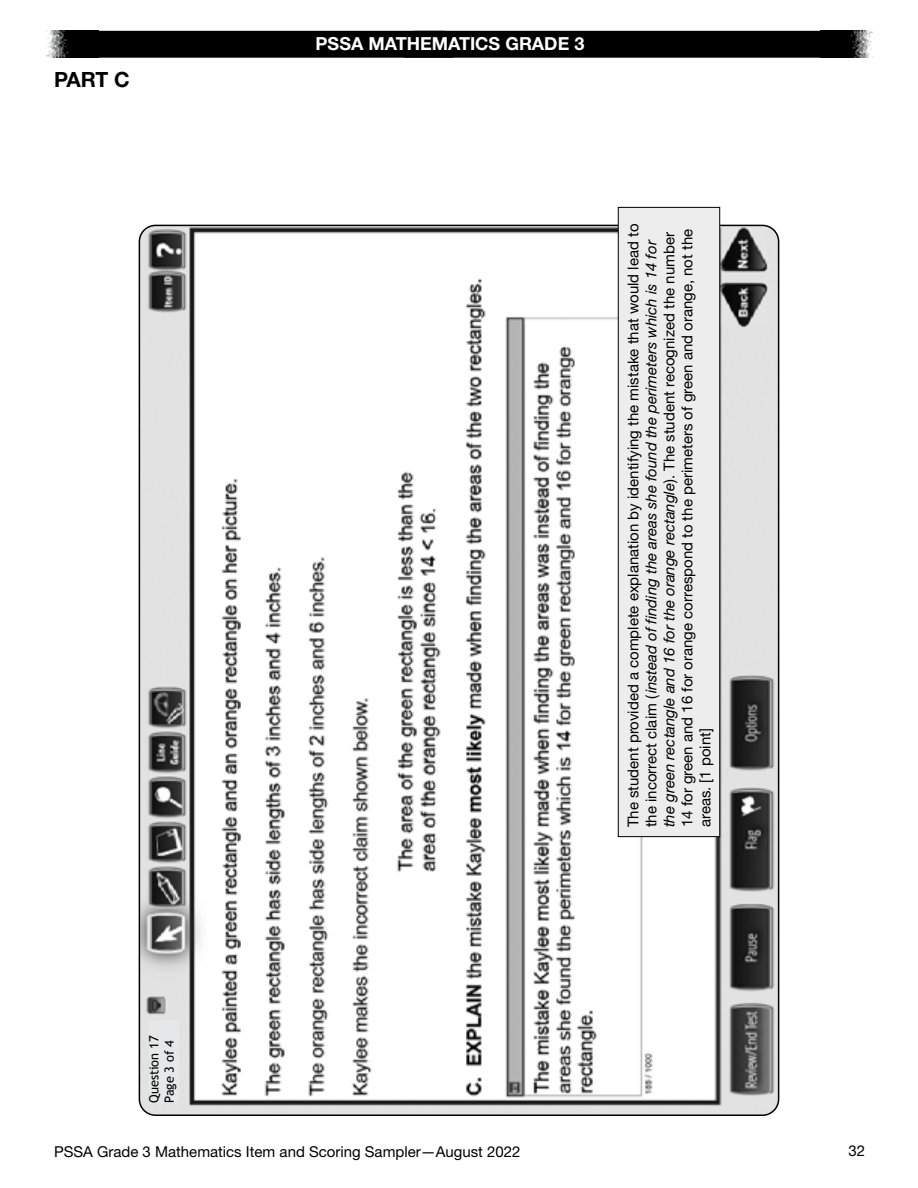
<style>
.page{position:relative;width:918px;height:1188px;background:#fff}
.page>*{position:absolute;margin:0;border:0;box-sizing:border-box;transform-origin:0 0}
._00_HD6_pg{font:700 21px "Helvetica Neue LT Std";color:#000}
.t1{font:700 18px "Helvetica Neue LT Std";color:#fff}
._01_Body_Annotations{font:15px/18px "Helvetica Neue LT Std";color:#000}
._07_Screen{font:12.75px/15.3px "Trebuchet MS";color:#000}
.s1{font-style:italic}
</style>
<div class="page">
<img style="left:46px;top:31px;width:52px;height:27px">
<img style="left:820px;top:31px;width:53px;height:27px">
<div style="left:98px;top:31px;width:722px;height:27px;background:#000"></div>
<img style="left:139px;top:225px;width:640px;height:890px">
<div style="left:149px;top:1020px;width:30px;height:83px;background:#e6e7e8"></div>
<div style="left:618px;top:207px;width:102px;height:630px;background:#ededee"></div>
<div style="left:618px;top:207px;width:102px;height:630px;border:1px solid #000"></div>
<p class="_00_HD6_pg" style="left:54px;top:67px;width:77px">PART C</p>
<p class="_07_Screen" style="left:146px;top:1103px;width:69px;rotate:-90deg">Question 17<br>Page 3 of 4</p>
<p class="t1" style="left:316px;top:33px;width:270px">PSSA MATHEMATICS GRADE 3</p>
<p class="_01_Body_Annotations" style="left:624px;top:827px;width:605px;rotate:-90deg">The student provided a complete explanation by identifying the mistake that would lead to the incorrect claim (<span class="s1">instead of finding the areas she found the perimeters which is 14 for the green rectangle and 16 for the orange rectangle</span>). The student recognized the number 14 for green and 16 for orange correspond to the perimeters of green and orange, not the areas. [1 point]</p>
<p class="_01_Body_Annotations" style="left:54px;top:1142px;width:468px">PSSA Grade 3 Mathematics Item and Scoring Sampler—August 2022</p>
<p class="_01_Body_Annotations" style="left:848px;top:1142px;width:18px">32</p>
</div>
